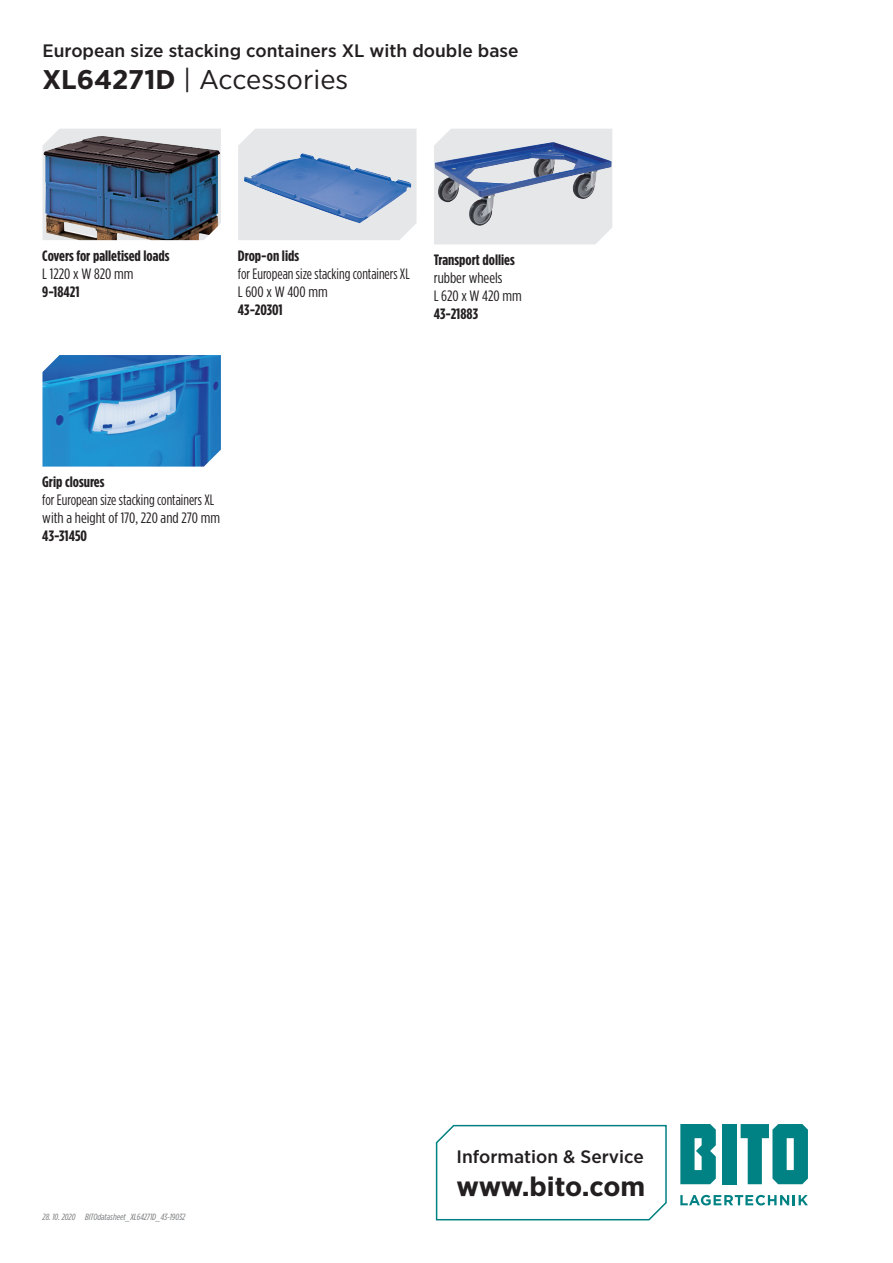
<style>
.page{position:relative;width:893px;height:1263px;background:#fff}
.page>*{position:absolute;margin:0;border:0;box-sizing:border-box;transform-origin:0 0}
.t1{font:27px "Gotham Narrow";color:#231f20;scale:1.1 1}
.t2{font:700 27px "Gotham Narrow";letter-spacing:-.015em;color:#231f20;scale:1.1 1}
.t3{font:500 18px "Gotham Narrow";color:#231f20;scale:1.1 1}
.t4{font:15px/18px "Gotham Condensed";color:#231f20}
.t5{font:700 15px "Gotham Condensed";color:#231f20;scale:1.1 1}
.t6{font:15px/18px "Gotham Condensed";color:#231f20;scale:1.1 1}
.t7{font:italic 9px "Gotham Condensed";color:#76787b;scale:1.1 1}
.s1{font-weight:700}
</style>
<div class="page">
<svg style="left:680px;top:1195px;width:128px;height:10px"></svg>
<div style="left:723px;top:1124px;width:14px;height:60px;background:#008183"></div>
<svg style="left:680px;top:1124px;width:36px;height:60px"></svg>
<svg style="left:741px;top:1124px;width:67px;height:60px"></svg>
<svg style="left:435px;top:1124px;width:232px;height:97px"></svg>
<img style="left:43px;top:355px;width:178px;height:112px">
<div style="left:434px;top:129px;width:178px;height:115px;background:#e6e7e9"></div>
<img style="left:435px;top:142px;width:177px;height:84px">
<div style="left:238px;top:129px;width:178px;height:111px;background:#e6e7e9"></div>
<img style="left:244px;top:153px;width:168px;height:70px">
<svg style="left:53px;top:129px;width:168px;height:95px"></svg>
<img style="left:43px;top:136px;width:177px;height:104px">
<p class="t3" style="left:43px;top:39px;width:434px">European size stacking containers XL with double base</p>
<h1 class="t1" style="left:43px;top:63px;width:280px"><span class="s1">XL64271D</span> | Accessories</h1>
<p class="t5" style="left:42px;top:247px;width:117px">Covers for palletised loads</p>
<p class="t6" style="left:42px;top:264px;width:84px">L 1220 x W 820 mm</p>
<p class="t5" style="left:42px;top:283px;width:35px">9-18421</p>
<p class="t5" style="left:238px;top:247px;width:57px">Drop-on lids</p>
<p class="t4" style="left:238px;top:264px;width:173px">for European size stacking containers XL<br>L 600 x W 400 mm</p>
<p class="t5" style="left:238px;top:301px;width:42px">43-20301</p>
<p class="t5" style="left:434px;top:251px;width:75px">Transport dollies</p>
<p class="t6" style="left:434px;top:269px;width:81px">rubber wheels<br>L 620 x W 420 mm</p>
<p class="t5" style="left:434px;top:305px;width:42px">43-21883</p>
<p class="t5" style="left:42px;top:473px;width:58px">Grip closures</p>
<p class="t4" style="left:42px;top:491px;width:179px">for European size stacking containers XL with a height of 170, 220 and 270 mm</p>
<p class="t5" style="left:42px;top:527px;width:42px">43-31450</p>
<p class="t7" style="left:43px;top:1212px;width:32px">28. 10. 2020</p>
<p class="t7" style="left:85px;top:1212px;width:93px">BITOdatasheet_XL64271D_43-19032</p>
<p class="t3" style="left:457px;top:1145px;width:172px">Information &amp; Service</p>
<h1 class="t2" style="left:457px;top:1169px;width:173px">www.bito.com</h1>
</div>
